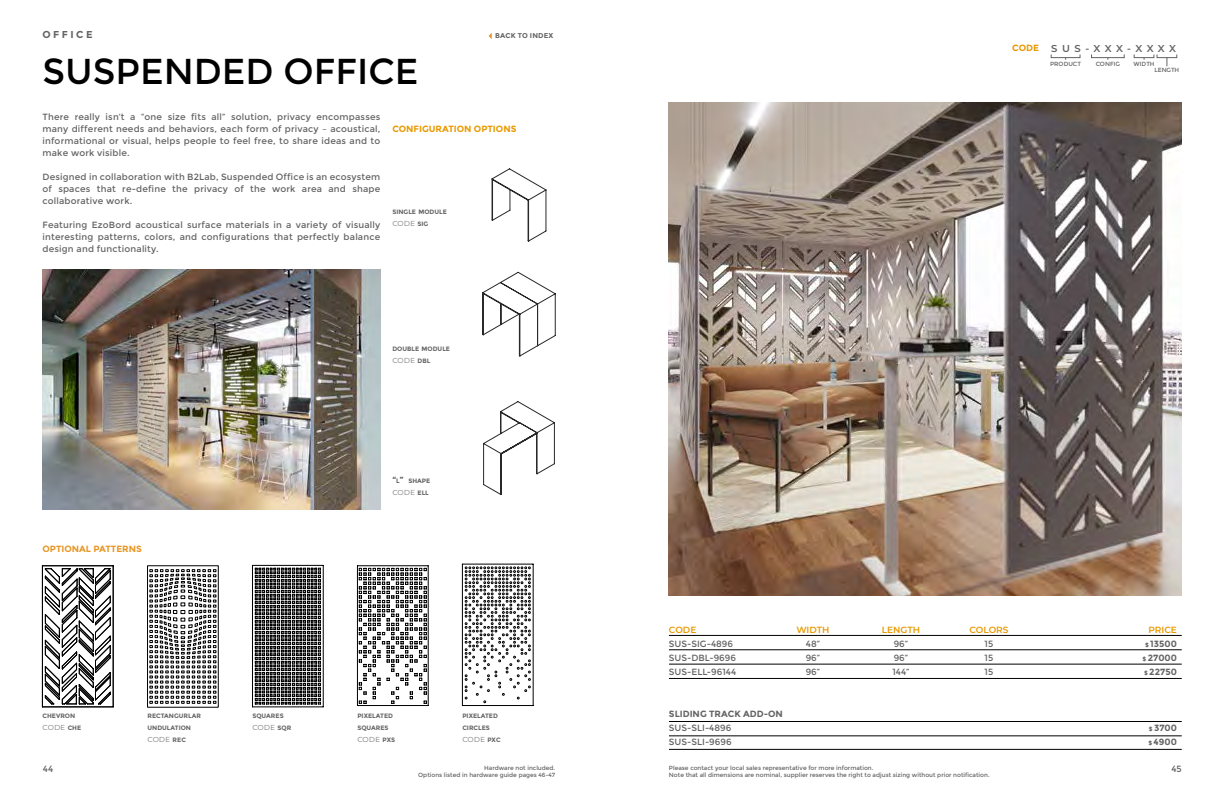
<style>
.page{position:relative;width:1224px;height:792px;background:#fff}
.page>*{position:absolute;margin:0;border:0;box-sizing:border-box;transform-origin:0 0}
.t1{font:36px "Montserrat";color:#000}
.t2{font:600 10px "Montserrat";letter-spacing:.435em;color:#646363}
.t3{font:700 10px "Montserrat";letter-spacing:.25em;color:#646363}
.t4{font:9px/12px "Montserrat";letter-spacing:.02em;color:#646363;text-align:justify}
.t5{font:9px "Montserrat";color:#646363}
.t6{font:300 9px "Montserrat";color:#646363}
.t7{font:700 9px "Montserrat";color:#646363}
.t8{font:600 9px "Montserrat";color:#e99900}
.t9{font:700 9px "Montserrat";color:#e99900}
.t10{font:700 9px "Montserrat";color:#e89624}
.t11{font:700 7px "Montserrat";letter-spacing:.02em;color:#646363}
.t12{font:700 6.3px/12px "Montserrat";color:#646363}
.t13{font:6px/7.2px "Montserrat";color:#646363}
.s1{font-weight:700;font-size:6.3px}
.s2{font-size:9px}
.s3{font-weight:700;font-size:9px;color:#e99900}
.s4{font-size:6px}
</style>
<div class="page">
<svg style="left:489px;top:33px;width:3px;height:6px"></svg>
<img style="left:43px;top:269px;width:337px;height:240px">
<svg style="left:492px;top:169px;width:54px;height:72px"></svg>
<svg style="left:483px;top:272px;width:72px;height:84px"></svg>
<svg style="left:483px;top:401px;width:72px;height:94px"></svg>
<svg style="left:42px;top:566px;width:71px;height:141px"></svg>
<svg style="left:462px;top:564px;width:71px;height:142px"></svg>
<hr style="left:357px;top:566px;width:1px;height:140px;background:#000">
<hr style="left:357px;top:566px;width:71px;height:1px;background:#000">
<hr style="left:428px;top:566px;width:1px;height:140px;background:#000">
<hr style="left:357px;top:705px;width:71px;height:1px;background:#000">
<svg style="left:359px;top:568px;width:68px;height:136px"></svg>
<svg style="left:147px;top:566px;width:71px;height:141px"></svg>
<svg style="left:255px;top:568px;width:66px;height:137px;background:#5d5d5d"></svg>
<hr style="left:252px;top:707px;width:71px;height:1px;background:#000">
<hr style="left:252px;top:565px;width:1px;height:142px;background:#000">
<hr style="left:252px;top:565px;width:71px;height:1px;background:#000">
<hr style="left:323px;top:565px;width:1px;height:142px;background:#000">
<div style="left:1051px;top:54px;width:29px;height:4px;border:1px solid #646363"></div>
<div style="left:1091px;top:54px;width:33px;height:4px;border:1px solid #646363"></div>
<div style="left:1134px;top:54px;width:20px;height:4px;border:1px solid #646363"></div>
<div style="left:1157px;top:54px;width:20px;height:4px;border:1px solid #646363"></div>
<img style="left:669px;top:102px;width:512px;height:494px">
<hr style="left:669px;top:635px;width:513px;height:1px;background:#000">
<hr style="left:669px;top:664px;width:513px;height:1px;background:#000">
<hr style="left:669px;top:721px;width:513px;height:1px;background:#000">
<hr style="left:669px;top:736px;width:513px;height:1px;background:#000">
<hr style="left:669px;top:650px;width:513px;height:1px;background:#000">
<hr style="left:669px;top:678px;width:513px;height:1px;background:#000">
<hr style="left:669px;top:749px;width:513px;height:1px;background:#000">
<p class="t3" style="left:43px;top:29px;width:52px">OFFICE</p>
<h1 class="t1" style="left:43px;top:50px;width:377px">SUSPENDED OFFICE</h1>
<p class="t11" style="left:495px;top:32px;width:60px">BACK TO INDEX</p>
<p class="t4" style="left:43px;top:111px;width:339px">There really isn’t a “one size fits all” solution, privacy encompasses many different needs and behaviors, each form of privacy – acoustical, informational or visual, helps people to feel free, to share ideas and to make work visible.</p>
<p class="t4" style="left:43px;top:171px;width:339px">Designed in collaboration with B2Lab, Suspended Office is an ecosystem of spaces that re-define the privacy of the work area and shape collaborative work.</p>
<p class="t4" style="left:43px;top:219px;width:339px">Featuring EzoBord acoustical surface materials in a variety of visually interesting patterns, colors, and configurations that perfectly balance design and functionality.</p>
<p class="t9" style="left:392px;top:123px;width:126px">CONFIGURATION OPTIONS</p>
<p class="t12" style="left:392px;top:205px;width:56px">SINGLE MODULE</p>
<p class="t6" style="left:392px;top:216px;width:37px">code <span class="s1">SIG</span></p>
<p class="t12" style="left:392px;top:343px;width:59px">DOUBLE MODULE</p>
<p class="t6" style="left:392px;top:353px;width:39px">code <span class="s1">DBL</span></p>
<p class="t10" style="left:43px;top:543px;width:101px">OPTIONAL PATTERNS</p>
<p class="t12" style="left:392px;top:475px;width:39px"><span class="s2">“</span>L<span class="s2">”</span> SHAPE</p>
<p class="t6" style="left:392px;top:486px;width:38px">code <span class="s1">ELL</span></p>
<p class="t12" style="left:43px;top:710px;width:34px">CHEVRON</p>
<p class="t6" style="left:43px;top:721px;width:40px">code <span class="s1">CHE</span></p>
<p class="t12" style="left:147px;top:710px;width:55px">RECTANGURLAR<br>UNDULATION</p>
<p class="t6" style="left:147px;top:733px;width:40px">code <span class="s1">REC</span></p>
<p class="t12" style="left:252px;top:710px;width:33px">SQUARES</p>
<p class="t6" style="left:252px;top:721px;width:40px">code <span class="s1">SQR</span></p>
<p class="t12" style="left:357px;top:710px;width:37px">PIXELATED<br>SQUARES</p>
<p class="t6" style="left:357px;top:733px;width:39px">code <span class="s1">PXS</span></p>
<p class="t12" style="left:462px;top:710px;width:37px">PIXELATED<br>CIRCLES</p>
<p class="t6" style="left:462px;top:733px;width:40px">code <span class="s1">PXC</span></p>
<p class="t2" style="left:1012px;top:42px;width:165px"><span class="s3">CODE</span> SUS-XXX-XXXX</p>
<p class="t13" style="left:1050px;top:60px;width:32px">PRODUCT</p>
<p class="t13" style="left:1096px;top:60px;width:26px">CONFIG</p>
<p class="t13" style="left:1133px;top:60px;width:23px">WIDTH</p>
<p class="t13" style="left:1155px;top:66px;width:26px">LENGTH</p>
<p class="t8" style="left:669px;top:623px;width:29px">CODE</p>
<p class="t8" style="left:796px;top:623px;width:35px">WIDTH</p>
<p class="t8" style="left:882px;top:623px;width:40px">LENGTH</p>
<p class="t8" style="left:969px;top:623px;width:41px">COLORS</p>
<p class="t8" style="left:1149px;top:623px;width:30px">PRICE</p>
<p class="t5" style="left:669px;top:639px;width:66px">SUS-SIG-4896</p>
<p class="t4" style="left:806px;top:638px;width:16px">48”</p>
<p class="t4" style="left:894px;top:638px;width:16px">96”</p>
<p class="t4" style="left:985px;top:638px;width:10px">15</p>
<p class="t7" style="left:1145px;top:638px;width:33px"><span class="s4">$</span> 13500</p>
<p class="t5" style="left:669px;top:653px;width:69px">SUS-DBL-9696</p>
<p class="t4" style="left:806px;top:652px;width:16px">96”</p>
<p class="t4" style="left:894px;top:652px;width:16px">96”</p>
<p class="t4" style="left:985px;top:652px;width:10px">15</p>
<p class="t7" style="left:1143px;top:652px;width:36px"><span class="s4">$</span> 27000</p>
<p class="t5" style="left:669px;top:667px;width:69px">SUS-ELL-96144</p>
<p class="t4" style="left:806px;top:666px;width:16px">96”</p>
<p class="t4" style="left:892px;top:666px;width:19px">144”</p>
<p class="t4" style="left:985px;top:666px;width:10px">15</p>
<p class="t7" style="left:1144px;top:666px;width:34px"><span class="s4">$</span> 22750</p>
<p class="t7" style="left:669px;top:708px;width:115px">SLIDING TRACK ADD-ON</p>
<p class="t5" style="left:669px;top:723px;width:64px">SUS-SLI-4896</p>
<p class="t7" style="left:1149px;top:722px;width:30px"><span class="s4">$</span> 3700</p>
<p class="t5" style="left:669px;top:737px;width:64px">SUS-SLI-9696</p>
<p class="t7" style="left:1148px;top:736px;width:30px"><span class="s4">$</span> 4900</p>
<p class="t13" style="left:418px;top:764px;width:139px;text-align:right">Hardware not included.<br>Options listed in hardware guide pages 46-47</p>
<p class="t13" style="left:669px;top:764px;width:322px">Please contact your local sales representative for more information.<br>Note that all dimensions are nominal, supplier reserves the right to adjust sizing without prior notification.</p>
<p class="t4" style="left:43px;top:763px;width:12px">44</p>
<p class="t4" style="left:1171px;top:763px;width:12px">45</p>
</div>
